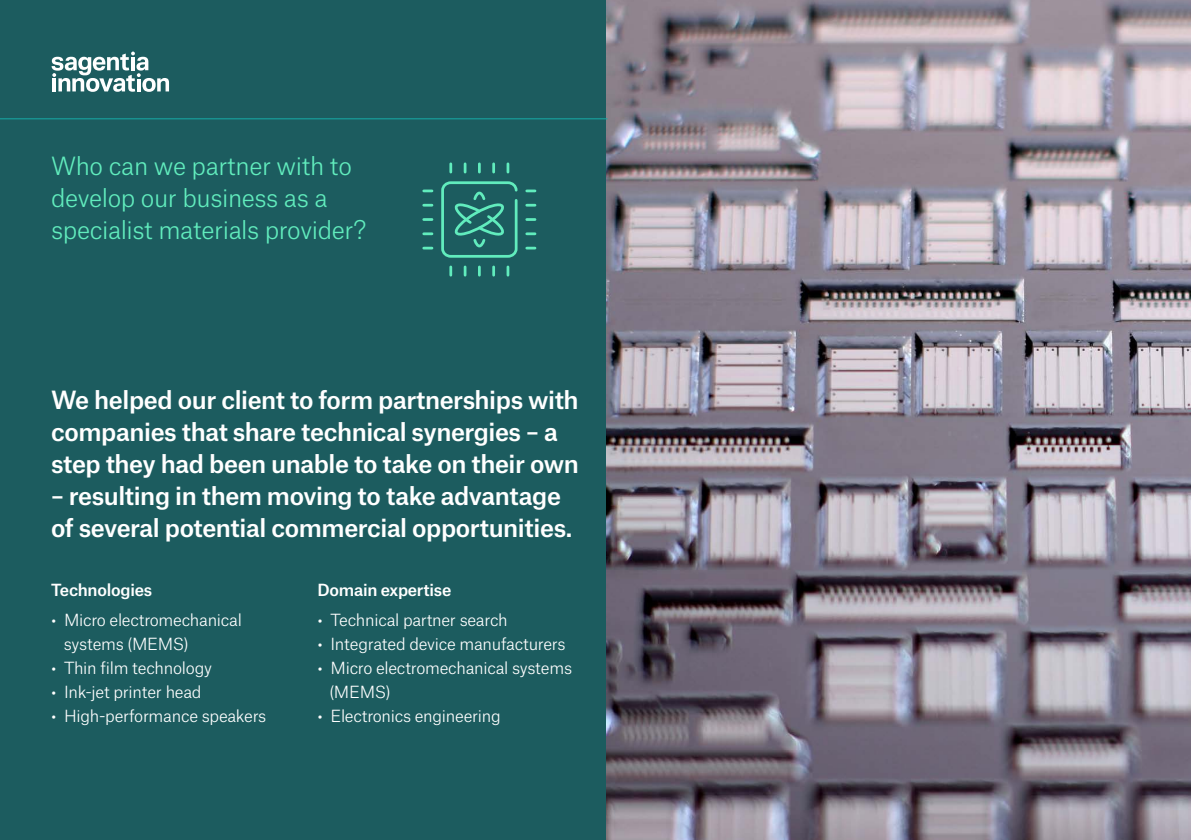
<style>
.page{position:relative;width:1191px;height:840px;background:#fff}
.page>*{position:absolute;margin:0;border:0;box-sizing:border-box;transform-origin:0 0}
.t1{font:500 24px/32px "Atlas Grotesk";letter-spacing:-.02em;color:#fff}
.t2{font:300 24px/32px "Atlas Grotesk";letter-spacing:-.02em;color:#61ecbd}
.t3{font:300 16px/24px "Atlas Grotesk";letter-spacing:-.02em;color:#fff}
.t4{font:500 16px "Atlas Grotesk";letter-spacing:-.02em;color:#fff}
</style>
<div class="page">
<div style="left:0;top:0;width:607px;height:839px;background:#1c5c5f"></div>
<img style="left:607px;top:0;width:584px;height:839px">
<svg style="left:52px;top:52px;width:117px;height:40px"></svg>
<hr style="left:0;top:118px;width:607px;height:1px;background:#16aca7">
<div style="left:441px;top:181px;width:76px;height:76px;border:3px solid #61ecbd;border-radius:8px"></div>
<svg style="left:449px;top:164px;width:3px;height:8px"></svg>
<svg style="left:506px;top:164px;width:3px;height:8px"></svg>
<svg style="left:492px;top:164px;width:3px;height:8px"></svg>
<svg style="left:478px;top:164px;width:3px;height:8px"></svg>
<svg style="left:464px;top:164px;width:2px;height:8px"></svg>
<svg style="left:449px;top:267px;width:3px;height:8px"></svg>
<svg style="left:506px;top:267px;width:3px;height:8px"></svg>
<svg style="left:492px;top:267px;width:3px;height:8px"></svg>
<svg style="left:478px;top:267px;width:3px;height:8px"></svg>
<svg style="left:464px;top:267px;width:2px;height:8px"></svg>
<svg style="left:527px;top:189px;width:8px;height:3px"></svg>
<svg style="left:527px;top:246px;width:8px;height:3px"></svg>
<svg style="left:527px;top:232px;width:8px;height:3px"></svg>
<svg style="left:527px;top:218px;width:8px;height:3px"></svg>
<svg style="left:527px;top:204px;width:8px;height:2px"></svg>
<svg style="left:424px;top:189px;width:8px;height:3px"></svg>
<svg style="left:424px;top:246px;width:8px;height:3px"></svg>
<svg style="left:424px;top:232px;width:8px;height:3px"></svg>
<svg style="left:424px;top:218px;width:8px;height:3px"></svg>
<svg style="left:424px;top:204px;width:8px;height:2px"></svg>
<svg style="left:454px;top:191px;width:50px;height:57px"></svg>
<h1 class="t2" style="left:51px;top:147px;width:317px">Who can we partner with to develop our business as a specialist materials provider?</h1>
<h1 class="t1" style="left:51px;top:381px;width:529px">We helped our client to form partnerships with companies that share technical synergies – a step they had been unable to take on their own</h1>
<h1 class="t1" style="left:51px;top:477px;width:523px">– resulting in them moving to take advantage of several potential commercial opportunities.</h1>
<p class="t4" style="left:51px;top:577px;width:103px">Technologies</p>
<p class="t3" style="left:64px;top:606px;width:180px;text-indent:-13px">• Micro electromechanical systems (MEMS)</p>
<p class="t3" style="left:51px;top:654px;width:162px">• Thin film technology</p>
<p class="t3" style="left:51px;top:678px;width:152px">• Ink-jet printer head</p>
<p class="t3" style="left:51px;top:702px;width:217px">• High-performance speakers</p>
<p class="t4" style="left:317px;top:577px;width:135px">Domain expertise</p>
<p class="t3" style="left:317px;top:606px;width:192px">• Technical partner search</p>
<p class="t3" style="left:317px;top:630px;width:249px">• Integrated device manufacturers</p>
<p class="t3" style="left:329px;top:654px;width:244px;text-indent:-12px">• Micro electromechanical systems (MEMS)</p>
<p class="t3" style="left:317px;top:702px;width:185px">• Electronics engineering</p>
</div>
